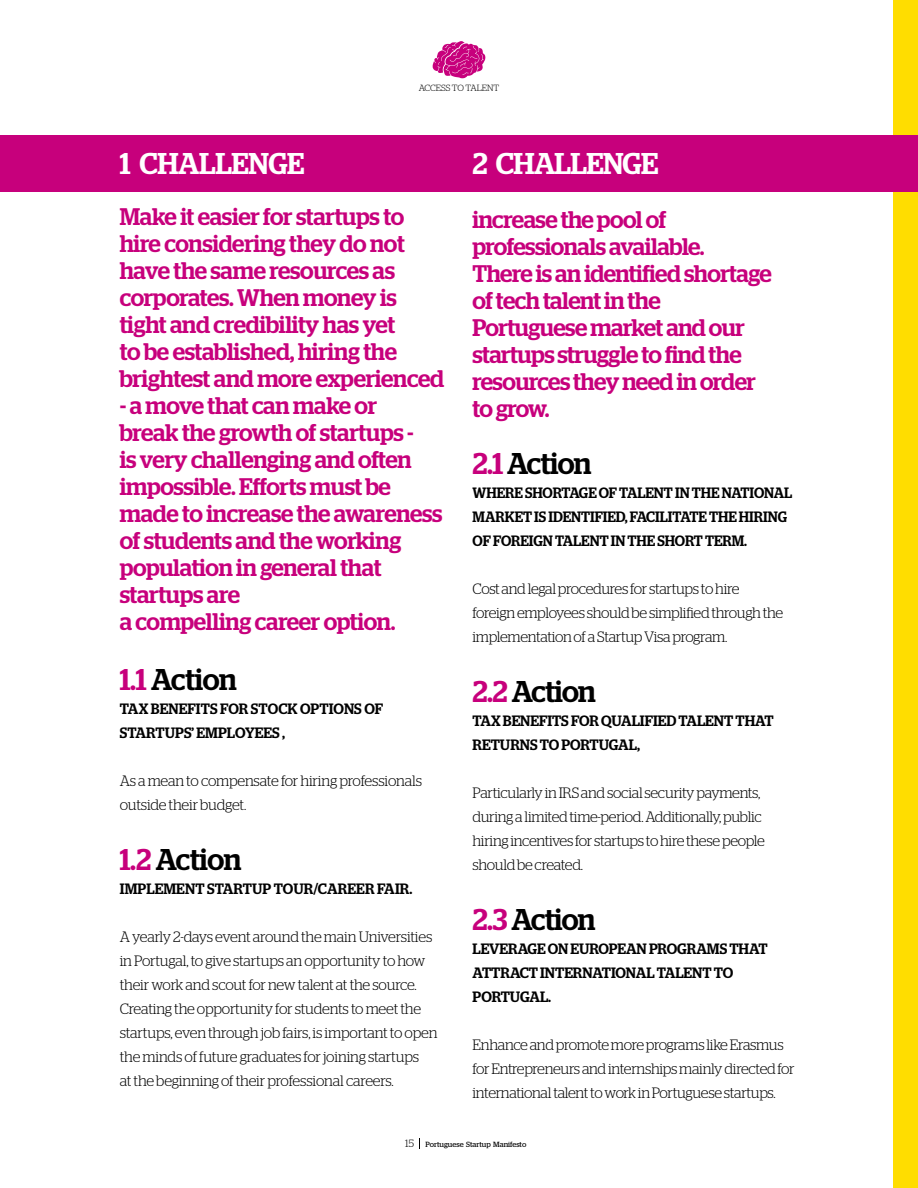
<style>
.page{position:relative;width:918px;height:1188px;background:#fff}
.page>*{position:absolute;margin:0;border:0;box-sizing:border-box;transform-origin:0 0}
.t1{font:500 30px "Stag";letter-spacing:-.02em;color:#000}
.t2{font:500 30px "Stag";letter-spacing:-.02em;color:#fff}
.t3{font:500 24px/27px "Stag";letter-spacing:-.015em;color:#c7007c}
.t4{font:300 15px/24px "Stag";letter-spacing:-.02em;color:#000}
.t5{font:500 15px "Stag";color:#000}
.t6{font:500 15px "Stag";color:#000;scale:.95 1}
.t7{font:300 9px "Stag";color:#000}
.t8{font:7.5px "Stag";color:#000}
.s1{color:#c7007c}
.s2{font-weight:300;font-size:10.5px}
</style>
<div class="page">
<div style="left:893px;top:0;width:25px;height:1188px;background:#fd0"></div>
<div style="left:0;top:135px;width:918px;height:56px;background:#c7007c"></div>
<svg style="left:432px;top:41px;width:54px;height:37px"></svg>
<p class="t7" style="left:419px;top:83px;width:82px">ACCESS TO TALENT</p>
<h1 class="t2" style="left:120px;top:146px;width:186px">1 CHALLENGE</h1>
<h2 class="t3" style="left:120px;top:203px;width:326px">Make it easier for startups to hire considering they do not have the same resources as corporates. When money is tight and credibility has yet<br>to be established, hiring the brightest and more experienced</h2>
<p class="t3" style="left:120px;top:392px;width:324px">- a move that can make or<br>break the growth of startups -<br>is very challenging and often impossible. Efforts must be made to increase the awareness of students and the working population in general that startups are<br>a compelling career option.</p>
<h1 class="t1" style="left:120px;top:662px;width:119px"><span class="s1">1.1</span> Action</h1>
<p class="t5" style="left:120px;top:700px;width:41px">Tax benefits</p>
<p class="t5" style="left:220px;top:700px;width:11px">for</p>
<p class="t5" style="left:251px;top:700px;width:11px">stock</p>
<p class="t5" style="left:300px;top:700px;width:10px">options</p>
<p class="t5" style="left:364px;top:700px;width:11px">of</p>
<p class="t5" style="left:120px;top:724px;width:10px">startups</p>
<p class="t5" style="left:192px;top:724px;width:16px">’ employees</p>
<p class="t5" style="left:282px;top:724px;width:4px">,</p>
<p class="t4" style="left:120px;top:769px;width:304px">As a mean to compensate for hiring professionals outside their budget.</p>
<h1 class="t1" style="left:120px;top:842px;width:123px"><span class="s1">1.2</span> Action</h1>
<p class="t5" style="left:120px;top:880px;width:16px">Implement</p>
<p class="t5" style="left:207px;top:880px;width:18px">Startup</p>
<p class="t5" style="left:274px;top:880px;width:21px">Tour</p>
<p class="t5" style="left:313px;top:880px;width:25px">/Career</p>
<p class="t5" style="left:377px;top:880px;width:37px">Fair .</p>
<p class="t4" style="left:120px;top:925px;width:319px">A yearly 2-days event around the main Universities in Portugal, to give startups an opportunity to how their work and scout for new talent at the source.<br>Creating the opportunity for students to meet the startups, even through job fairs, is important to open the minds of future graduates for joining startups<br>at the beginning of their professional careers.</p>
<h1 class="t2" style="left:472px;top:146px;width:187px">2 CHALLENGE</h1>
<h2 class="t3" style="left:472px;top:206px;width:301px">increase the pool of professionals available.<br>There is an identified shortage of tech talent in the<br>Portuguese market and our startups struggle to find the resources they need in order to grow.</h2>
<h1 class="t1" style="left:472px;top:446px;width:120px"><span class="s1">2.1</span> Action</h1>
<p class="t6" style="left:473px;top:484px;width:26px">Where</p>
<p class="t6" style="left:525px;top:484px;width:11px">shortage</p>
<p class="t6" style="left:599px;top:484px;width:32px">of talent</p>
<p class="t6" style="left:675px;top:484px;width:29px">in the</p>
<p class="t6" style="left:722px;top:484px;width:11px">national</p>
<p class="t6" style="left:473px;top:508px;width:12px">market</p>
<p class="t6" style="left:534px;top:508px;width:25px">is identified</p>
<p class="t6" style="left:625px;top:508px;width:15px">, facilitate</p>
<p class="t6" style="left:709px;top:508px;width:11px">the</p>
<p class="t6" style="left:739px;top:508px;width:10px">hiring</p>
<p class="t6" style="left:473px;top:532px;width:32px">of foreign</p>
<p class="t6" style="left:555px;top:532px;width:11px">talent</p>
<p class="t6" style="left:611px;top:532px;width:29px">in the</p>
<p class="t6" style="left:657px;top:532px;width:11px">short</p>
<p class="t6" style="left:705px;top:532px;width:12px">term</p>
<p class="t6" style="left:744px;top:532px;width:5px">.</p>
<p class="t4" style="left:472px;top:577px;width:312px">Cost and legal procedures for startups to hire foreign employees should be simplified through the implementation of a Startup Visa program.</p>
<h1 class="t1" style="left:472px;top:674px;width:125px"><span class="s1">2.2</span> Action</h1>
<p class="t5" style="left:473px;top:712px;width:40px">Tax benefits</p>
<p class="t5" style="left:571px;top:712px;width:11px">for</p>
<p class="t5" style="left:601px;top:712px;width:20px">qualified</p>
<p class="t5" style="left:679px;top:712px;width:11px">talent</p>
<p class="t5" style="left:736px;top:712px;width:11px">that</p>
<p class="t5" style="left:473px;top:736px;width:11px">returns</p>
<p class="t5" style="left:540px;top:736px;width:41px">to Portugal</p>
<p class="t5" style="left:637px;top:736px;width:4px">,</p>
<p class="t4" style="left:473px;top:781px;width:294px">Particularly in IRS and social security payments, during a limited time-period. Additionally, public hiring incentives for startups to hire these people should be created.</p>
<h1 class="t1" style="left:472px;top:902px;width:125px"><span class="s1">2.3</span> Action</h1>
<p class="t5" style="left:473px;top:940px;width:19px">Leverage</p>
<p class="t5" style="left:548px;top:940px;width:42px">on European</p>
<p class="t5" style="left:649px;top:940px;width:11px">programs</p>
<p class="t5" style="left:729px;top:940px;width:11px">that</p>
<p class="t5" style="left:473px;top:964px;width:11px">attract</p>
<p class="t5" style="left:540px;top:964px;width:10px">international</p>
<p class="t5" style="left:657px;top:964px;width:11px">talent</p>
<p class="t5" style="left:714px;top:964px;width:11px">to</p>
<p class="t5" style="left:473px;top:988px;width:20px">Portugal</p>
<p class="t5" style="left:548px;top:988px;width:4px">.</p>
<p class="t4" style="left:473px;top:1033px;width:324px">Enhance and promote more programs like Erasmus for Entrepreneurs and internships mainly directed for international talent to work in Portuguese startups.</p>
<p class="t8" style="left:405px;top:1140px;width:123px"><span class="s2">15</span> Portuguese Startup Manifesto</p>
</div>
